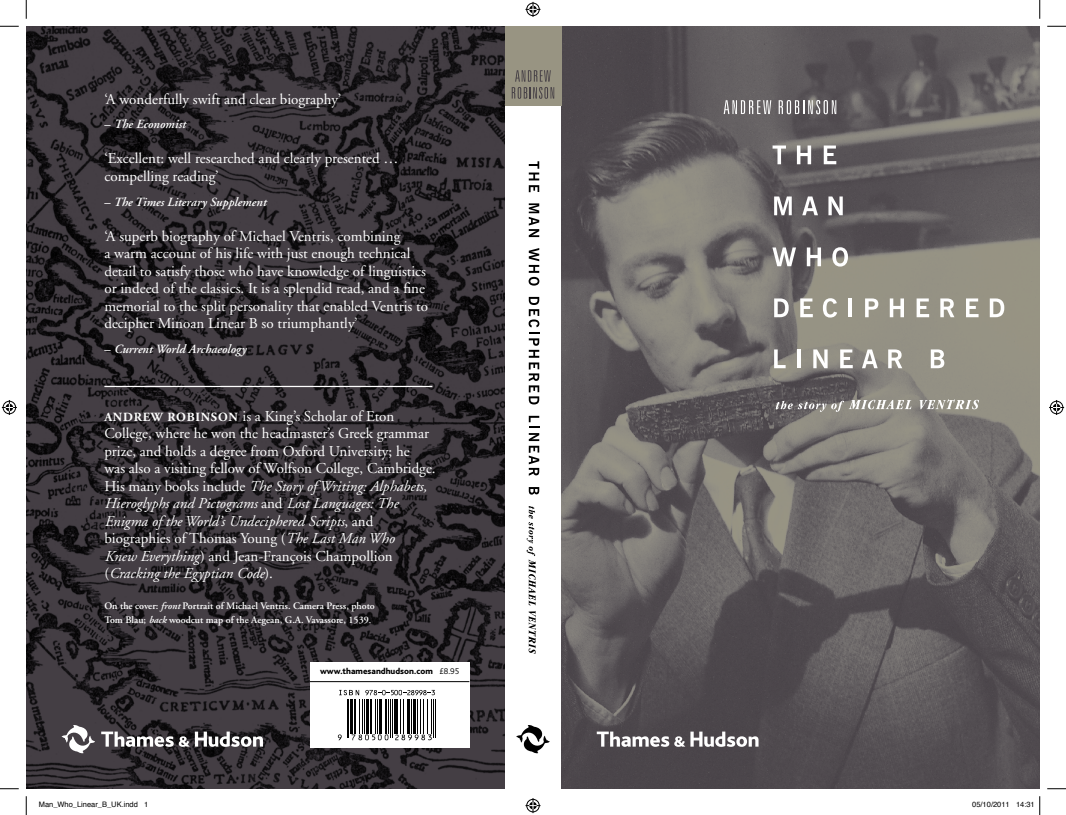
<style>
.page{position:relative;width:1066px;height:815px;background:#fff}
.page>*{position:absolute;margin:0;border:0;box-sizing:border-box;transform-origin:0 0}
.t1{font:15px/17.5px "Adobe Garamond";color:#fff}
.t2{font:italic 600 12.5px "Adobe Garamond";color:#fff}
.t3{font:600 10px/13.8px "Adobe Garamond";color:#fff}
.t4{font:800 8.75px "Bliss";color:#000}
.t5{font:7.5px "Helvetica";color:#000}
.s1{font-style:normal}
.s2{font-weight:700;font-size:12.5px}
.s3{font-style:italic}
.s4{font-weight:400}
.s5{font-weight:300}
</style>
<div class="page">
<img style="left:561px;top:26px;width:479px;height:762px">
<div style="left:505px;top:26px;width:56px;height:80px;background:#989482"></div>
<img style="left:26px;top:26px;width:479px;height:762px">
<svg style="left:772px;top:145px;width:14px;height:19px"></svg>
<svg style="left:797px;top:145px;width:14px;height:19px"></svg>
<svg style="left:824px;top:145px;width:12px;height:19px"></svg>
<svg style="left:774px;top:196px;width:18px;height:19px"></svg>
<svg style="left:802px;top:196px;width:16px;height:19px"></svg>
<svg style="left:828px;top:196px;width:15px;height:19px"></svg>
<svg style="left:772px;top:247px;width:24px;height:19px"></svg>
<svg style="left:807px;top:247px;width:14px;height:19px"></svg>
<svg style="left:832px;top:247px;width:16px;height:19px"></svg>
<svg style="left:774px;top:298px;width:15px;height:19px"></svg>
<svg style="left:800px;top:298px;width:13px;height:19px"></svg>
<svg style="left:823px;top:298px;width:14px;height:19px"></svg>
<hr style="left:849px;top:298px;width:3px;height:19px;background:#fff">
<svg style="left:865px;top:298px;width:13px;height:19px"></svg>
<svg style="left:890px;top:298px;width:14px;height:19px"></svg>
<svg style="left:917px;top:298px;width:12px;height:19px"></svg>
<svg style="left:940px;top:298px;width:14px;height:19px"></svg>
<svg style="left:966px;top:298px;width:12px;height:19px"></svg>
<svg style="left:990px;top:298px;width:14px;height:19px"></svg>
<svg style="left:774px;top:349px;width:12px;height:19px"></svg>
<hr style="left:797px;top:349px;width:3px;height:19px;background:#fff">
<svg style="left:813px;top:349px;width:15px;height:19px"></svg>
<svg style="left:840px;top:349px;width:13px;height:19px"></svg>
<svg style="left:862px;top:349px;width:16px;height:19px"></svg>
<svg style="left:888px;top:349px;width:14px;height:19px"></svg>
<svg style="left:931px;top:349px;width:13px;height:19px"></svg>
<svg style="left:776px;top:399px;width:135px;height:13px"></svg>
<svg style="left:919px;top:399px;width:60px;height:10px"></svg>
<svg style="left:724px;top:100px;width:47px;height:14px"></svg>
<svg style="left:779px;top:100px;width:57px;height:14px"></svg>
<svg style="left:529px;top:161px;width:10px;height:31px"></svg>
<svg style="left:529px;top:203px;width:10px;height:34px"></svg>
<svg style="left:529px;top:248px;width:10px;height:37px"></svg>
<svg style="left:529px;top:297px;width:10px;height:107px"></svg>
<svg style="left:529px;top:415px;width:10px;height:60px"></svg>
<svg style="left:529px;top:487px;width:10px;height:7px"></svg>
<svg style="left:527px;top:506px;width:9px;height:147px"></svg>
<svg style="left:512px;top:70px;width:42px;height:29px"></svg>
<div style="left:310px;top:662px;width:159px;height:85px;background:#fff"></div>
<hr style="left:347px;top:699px;width:1px;height:39px;background:#000">
<hr style="left:348px;top:699px;width:1px;height:39px;background:#000">
<hr style="left:350px;top:699px;width:3px;height:34px;background:#000">
<hr style="left:354px;top:699px;width:2px;height:34px;background:#000">
<hr style="left:359px;top:699px;width:1px;height:34px;background:#000">
<hr style="left:362px;top:699px;width:1px;height:34px;background:#000">
<hr style="left:364px;top:699px;width:1px;height:34px;background:#000">
<hr style="left:366px;top:699px;width:3px;height:34px;background:#000">
<hr style="left:370px;top:699px;width:2px;height:34px;background:#000">
<hr style="left:375px;top:699px;width:1px;height:34px;background:#000">
<hr style="left:377px;top:699px;width:1px;height:34px;background:#000">
<hr style="left:380px;top:699px;width:2px;height:34px;background:#000">
<hr style="left:385px;top:699px;width:2px;height:34px;background:#000">
<hr style="left:388px;top:699px;width:1px;height:34px;background:#000">
<hr style="left:390px;top:699px;width:1px;height:39px;background:#000">
<hr style="left:392px;top:699px;width:1px;height:39px;background:#000">
<hr style="left:394px;top:699px;width:2px;height:34px;background:#000">
<hr style="left:396px;top:699px;width:2px;height:34px;background:#000">
<hr style="left:400px;top:699px;width:1px;height:34px;background:#000">
<hr style="left:403px;top:699px;width:1px;height:34px;background:#000">
<hr style="left:407px;top:699px;width:3px;height:34px;background:#000">
<hr style="left:411px;top:699px;width:1px;height:34px;background:#000">
<hr style="left:413px;top:699px;width:3px;height:34px;background:#000">
<hr style="left:417px;top:699px;width:1px;height:34px;background:#000">
<hr style="left:420px;top:699px;width:1px;height:34px;background:#000">
<hr style="left:423px;top:699px;width:1px;height:34px;background:#000">
<hr style="left:427px;top:699px;width:1px;height:34px;background:#000">
<hr style="left:431px;top:699px;width:1px;height:34px;background:#000">
<hr style="left:433px;top:699px;width:1px;height:39px;background:#000">
<hr style="left:435px;top:699px;width:1px;height:39px;background:#000">
<svg style="left:339px;top:689px;width:20px;height:6px"></svg>
<svg style="left:365px;top:689px;width:70px;height:6px"></svg>
<svg style="left:338px;top:734px;width:4px;height:6px"></svg>
<svg style="left:352px;top:734px;width:36px;height:6px"></svg>
<svg style="left:395px;top:734px;width:37px;height:6px"></svg>
<hr style="left:310px;top:681px;width:159px;height:1px;background:#000">
<hr style="left:104px;top:386px;width:328px;height:1px;background:#fff">
<svg style="left:516px;top:725px;width:34px;height:28px"></svg>
<svg style="left:597px;top:731px;width:161px;height:15px"></svg>
<svg style="left:62px;top:724px;width:201px;height:29px"></svg>
<svg style="left:0;top:25px;width:19px;height:2px"></svg>
<svg style="left:1047px;top:25px;width:18px;height:2px"></svg>
<svg style="left:0;top:788px;width:19px;height:1px"></svg>
<svg style="left:1047px;top:788px;width:18px;height:1px"></svg>
<svg style="left:25px;top:1px;width:2px;height:18px"></svg>
<svg style="left:25px;top:796px;width:2px;height:18px"></svg>
<svg style="left:1039px;top:1px;width:1px;height:18px"></svg>
<svg style="left:525px;top:2px;width:15px;height:15px"></svg>
<svg style="left:525px;top:798px;width:15px;height:14px"></svg>
<svg style="left:2px;top:400px;width:15px;height:15px"></svg>
<svg style="left:1049px;top:400px;width:15px;height:15px"></svg>
<svg style="left:1039px;top:796px;width:1px;height:18px"></svg>
<p class="t1" style="left:104px;top:91px;width:238px">‘A wonderfully swift and clear biography’</p>
<p class="t2" style="left:104px;top:118px;width:83px"><span class="s1">–</span> The Economist</p>
<p class="t1" style="left:104px;top:150px;width:296px">‘Excellent: well researched and clearly presented … compelling reading’</p>
<p class="t2" style="left:104px;top:195px;width:163px"><span class="s1">–</span> The Times Literary Supplement</p>
<p class="t1" style="left:104px;top:227px;width:325px">‘A superb biography of Michael Ventris, combining<br>a warm account of his life with just enough technical detail to satisfy those who have knowledge of linguistics or indeed of the classics. It is a splendid read, and a fine memorial to the split personality that enabled Ventris to decipher Minoan Linear B so triumphantly’</p>
<p class="t2" style="left:104px;top:342px;width:143px"><span class="s1">–</span> Current World Archaeology</p>
<p class="t1" style="left:104px;top:407px;width:333px"><span class="s2">ANDREW ROBINSON</span> is a King’s Scholar of Eton College, where he won the headmaster’s Greek grammar prize, and holds a degree from Oxford University; he<br>was also a visiting fellow of Wolfson College, Cambridge.<br>His many books include <span class="s3">The Story of Writing: Alphabets, Hieroglyphs and Pictograms</span> and <span class="s3">Lost Languages: The Enigma of the World’s Undeciphered Scripts</span>, and biographies of Thomas Young (<span class="s3">The Last Man Who<br>Knew Everything</span>) and Jean-François Champollion (<span class="s3">Cracking the Egyptian Code</span>).</p>
<p class="t3" style="left:104px;top:599px;width:272px">On the cover: <span class="s3">front</span> Portrait of Michael Ventris. Camera Press, photo<br>Tom Blau; <span class="s3">back</span> woodcut map of the Aegean, G.A. Vavassore, 1539<span class="s4">.</span></p>
<p class="t4" style="left:320px;top:666px;width:141px">www.thamesandhudson.com <span class="s5">£8.95</span></p>
<p class="t5" style="left:39px;top:801px;width:111px">Man_Who_Linear_B_UK.indd 1</p>
<p class="t5" style="left:972px;top:801px;width:64px">05/10/2011 14:31</p>
</div>
